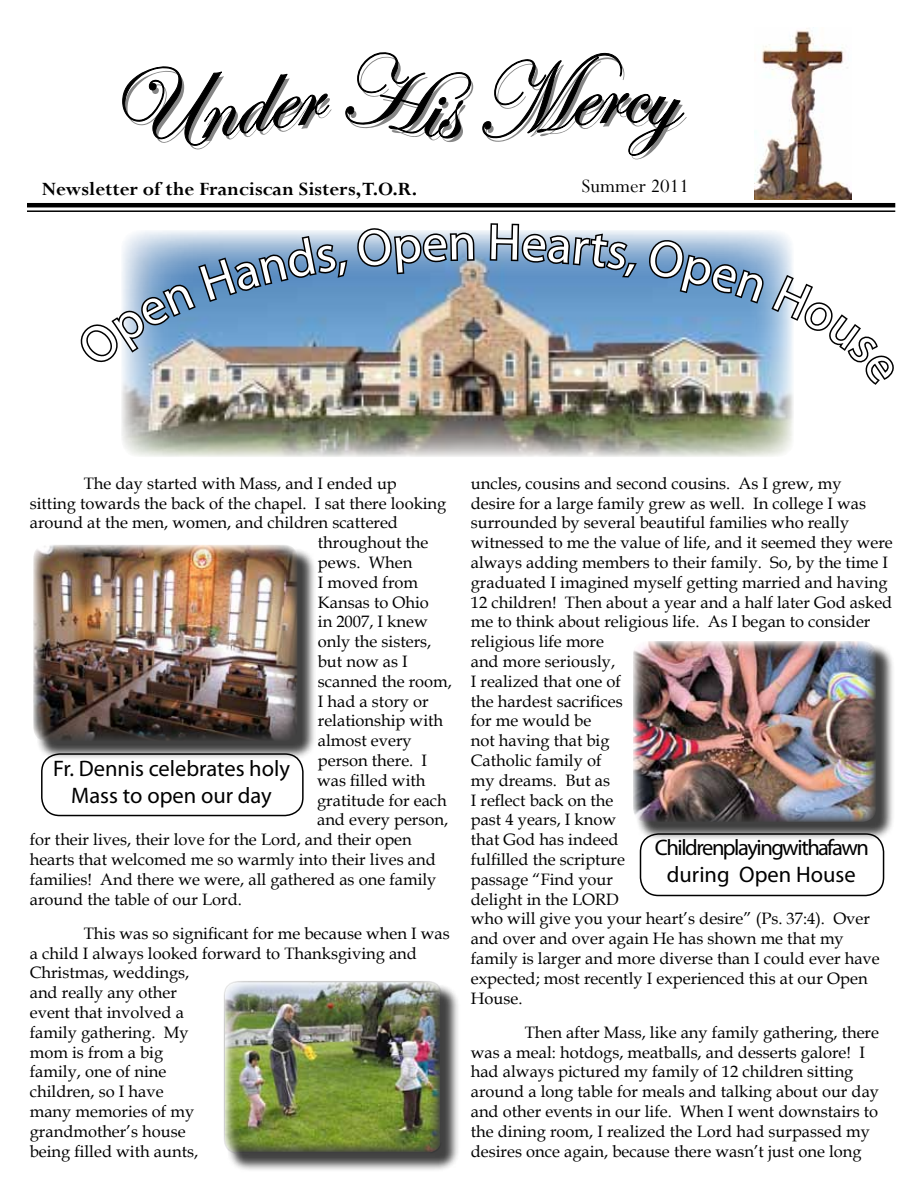
<style>
.page{position:relative;width:918px;height:1188px;background:#fff}
.page>*{position:absolute;margin:0;border:0;box-sizing:border-box;transform-origin:0 0}
.t1{font:22.5px/27px "Myriad Pro";letter-spacing:-.06em;color:#000;text-align:center}
.t2{font:22.5px/27px "Myriad Pro";color:#000;text-align:center}
.t3{font:700 21px "Perpetua";color:#000}
.t4{font:21px "Perpetua";color:#000}
.t5{font:16.5px/19.8px "Book Antiqua";color:#000}
</style>
<div class="page">
<img style="left:121px;top:230px;width:673px;height:227px">
<hr style="left:27px;top:203px;width:868px;height:4px;background:#000">
<hr style="left:27px;top:210px;width:868px;height:2px;background:#000">
<svg style="left:482px;top:52px;width:205px;height:108px"></svg>
<div style="left:35px;top:547px;width:281px;height:213px;background:#000;opacity:.75"></div>
<img style="left:33px;top:545px;width:265px;height:196px">
<div style="left:226px;top:983px;width:235px;height:190px;background:#000;opacity:.75"></div>
<img style="left:224px;top:983px;width:216px;height:169px">
<div style="left:224px;top:981px;width:218px;height:173px;border:2px solid #000;border-radius:14px"></div>
<div style="left:635px;top:643px;width:260px;height:198px;background:#000;opacity:.75"></div>
<img style="left:633px;top:641px;width:243px;height:181px">
<div style="left:640px;top:833px;width:244px;height:63px;border:2px solid #000;border-radius:18px"></div>
<div style="left:41px;top:753px;width:263px;height:63px;border:2px solid #000;border-radius:18px"></div>
<img style="left:755px;top:27px;width:97px;height:173px">
<svg style="left:76px;top:52px;width:400px;height:337px"></svg>
<img style="left:488px;top:223px;width:151px;height:141px">
<svg style="left:645px;top:238px;width:249px;height:149px"></svg>
<p class="t3" style="left:42px;top:176px;width:377px">Newsletter of the Franciscan Sisters, T.O.R.</p>
<p class="t4" style="left:582px;top:173px;width:109px">Summer 2011</p>
<p class="t5" style="left:84px;top:473px;width:315px">The day started with Mass, and I ended up</p>
<p class="t5" style="left:30px;top:493px;width:418px">sitting towards the back of the chapel. I sat there looking</p>
<p class="t5" style="left:30px;top:512px;width:370px">around at the men, women, and children scattered</p>
<p class="t5" style="left:318px;top:532px;width:112px">throughout the</p>
<p class="t5" style="left:318px;top:552px;width:96px">pews. When</p>
<p class="t5" style="left:318px;top:572px;width:102px">I moved from</p>
<p class="t5" style="left:318px;top:592px;width:113px">Kansas to Ohio</p>
<p class="t5" style="left:318px;top:611px;width:111px">in 2007, I knew</p>
<p class="t5" style="left:318px;top:631px;width:115px">only the sisters,</p>
<p class="t5" style="left:318px;top:651px;width:92px">but now as I</p>
<p class="t5" style="left:318px;top:671px;width:136px">scanned the room,</p>
<p class="t5" style="left:318px;top:691px;width:112px">I had a story or</p>
<p class="t5" style="left:318px;top:710px;width:127px">relationship with</p>
<p class="t5" style="left:318px;top:730px;width:95px">almost every</p>
<p class="t5" style="left:318px;top:750px;width:111px">person there. I</p>
<p class="t5" style="left:317px;top:770px;width:110px">was filled with</p>
<p class="t5" style="left:317px;top:790px;width:131px">gratitude for each</p>
<p class="t5" style="left:317px;top:809px;width:133px">and every person,</p>
<p class="t5" style="left:30px;top:829px;width:383px">for their lives, their love for the Lord, and their open</p>
<p class="t5" style="left:30px;top:849px;width:408px">hearts that welcomed me so warmly into their lives and</p>
<p class="t5" style="left:30px;top:869px;width:408px">families! And there we were, all gathered as one family</p>
<p class="t5" style="left:30px;top:889px;width:214px">around the table of our Lord.</p>
<p class="t5" style="left:30px;top:923px;width:421px;text-indent:54px">This was so significant for me because when I was a child I always looked forward to Thanksgiving and<br>Christmas, weddings,<br>and really any other<br>event that involved a<br>family gathering. My<br>mom is from a big<br>family, one of nine<br>children, so I have<br>many memories of my<br>grandmother’s house<br>being filled with aunts,</p>
<h1 class="t2" style="left:53px;top:755px;width:238px">Fr. Dennis celebrates holy<br>Mass to open our day</h1>
<p class="t5" style="left:471px;top:473px;width:424px">uncles, cousins and second cousins. As I grew, my<br>desire for a large family grew as well. In college I was surrounded by several beautiful families who really witnessed to me the value of life, and it seemed they were always adding members to their family. So, by the time I graduated I imagined myself getting married and having 12 children! Then about a year and a half later God asked me to think about religious life. As I began to consider religious life more<br>and more seriously,<br>I realized that one of<br>the hardest sacrifices<br>for me would be<br>not having that big<br>Catholic family of<br>my dreams. But as<br>I reflect back on the<br>past 4 years, I know<br>that God has indeed<br>fulfilled the scripture<br>passage “Find your<br>delight in the LORD<br>who will give you your heart’s desire” (Ps. 37:4). Over and over and over again He has shown me that my family is larger and more diverse than I could ever have expected; most recently I experienced this at our Open House.</p>
<p class="t5" style="left:471px;top:1022px;width:410px;text-indent:54px">Then after Mass, like any family gathering, there was a meal: hotdogs, meatballs, and desserts galore! I had always pictured my family of 12 children sitting around a long table for meals and talking about our day and other events in our life. When I went downstairs to the dining room, I realized the Lord had surpassed my desires once again, because there wasn’t just one long</p>
<h1 class="t1" style="left:655px;top:834px;width:216px">Children playing with a fawn during Open House</h1>
</div>
